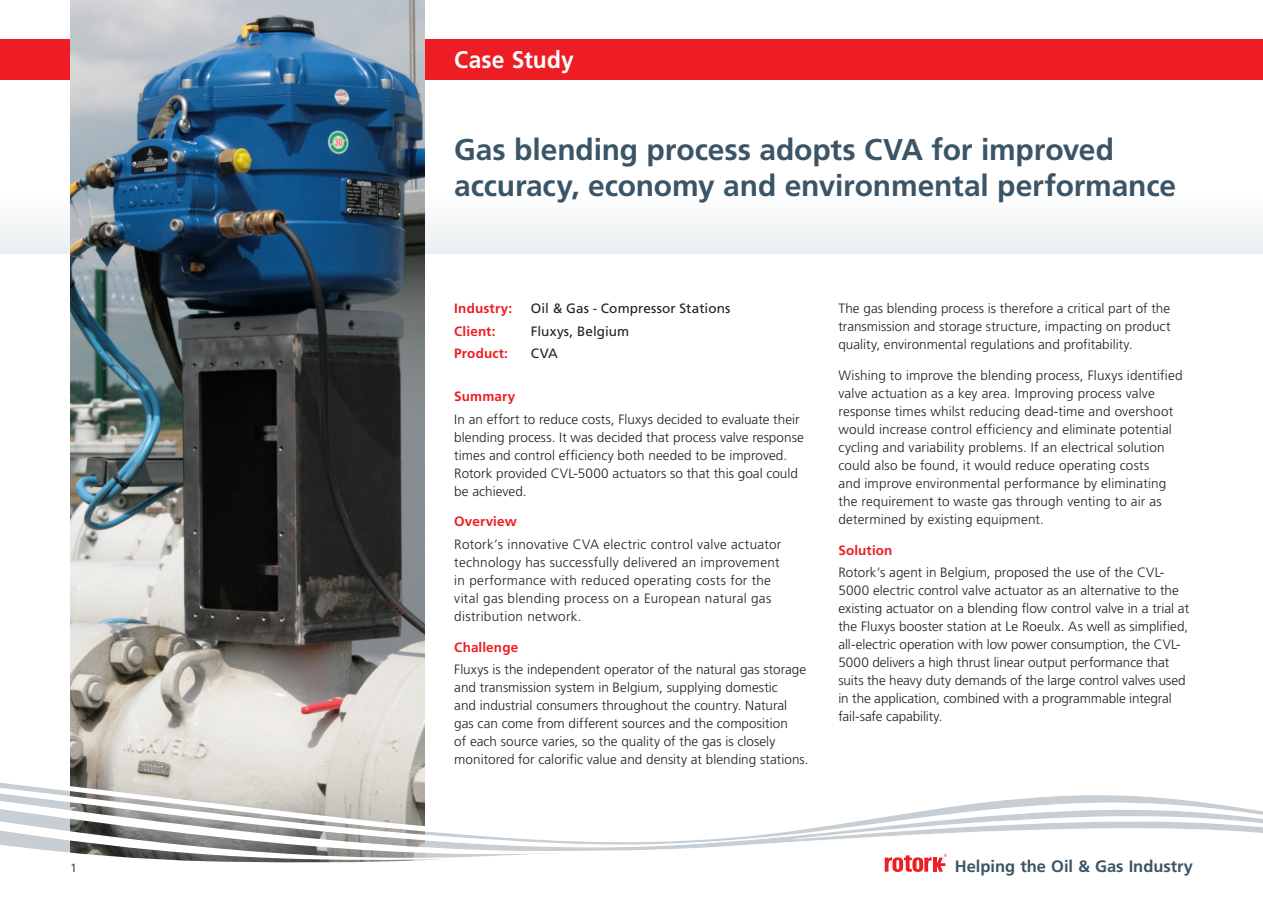
<style>
.page{position:relative;width:1263px;height:919px;background:#fff}
.page>*{position:absolute;margin:0;border:0;box-sizing:border-box;transform-origin:0 0}
.Main_Title{font:700 30px/36px "Frutiger LT Std";letter-spacing:-.005em;color:#3b5566}
.Page_Head{font:700 24px "Frutiger LT Std";letter-spacing:.005em;color:#fff;scale:.95 1}
.t1{font:700 16.5px "Frutiger LT Std";color:#3b5566}
.Body_Text{font:300 13.5px/18px "Frutiger LT Std";letter-spacing:.005em;color:#231f20}
.Body_Text-2{font:300 13.5px/18px "Frutiger LT Std";letter-spacing:.025em;color:#231f20}
.Body_Titles{font:700 13.5px "Frutiger LT Std";letter-spacing:.01em;color:#ee1d23}
.Body_Titles-2{font:13.5px "Frutiger LT Pro";letter-spacing:.01em;color:#231f20}
.t2{font:12px "Frutiger LT Std";color:#3b5566}
</style>
<div class="page">
<div style="left:0;top:39px;width:1263px;height:41px;background:#ee1d23"></div>
<div style="left:0;top:195px;width:1263px;height:58px;background:#f4f6f7"></div>
<img style="left:70px;top:0;width:354px;height:772px">
<svg style="left:0;top:772px;width:1263px;height:100px"></svg>
<svg style="left:881px;top:853px;width:66px;height:18px"></svg>
<p class="Page_Head" style="left:454px;top:45px;width:127px">Case Study</p>
<p class="Main_Title" style="left:454px;top:131px;width:723px">Gas blending process adopts CVA for improved accuracy, economy and environmental performance</p>
<p class="Body_Titles" style="left:454px;top:300px;width:59px">Industry:</p>
<p class="Body_Titles-2" style="left:531px;top:300px;width:201px">Oil &amp; Gas - Compressor Stations</p>
<p class="Body_Titles" style="left:454px;top:323px;width:43px">Client:</p>
<p class="Body_Titles-2" style="left:531px;top:323px;width:100px">Fluxys, Belgium</p>
<p class="Body_Titles" style="left:454px;top:345px;width:55px">Product:</p>
<p class="Body_Titles-2" style="left:531px;top:345px;width:29px">CVA</p>
<p class="Body_Titles" style="left:454px;top:388px;width:63px">Summary</p>
<p class="Body_Text" style="left:454px;top:410px;width:351px">In an effort to reduce costs, Fluxys decided to evaluate their blending process. It was decided that process valve response times and control efficiency both needed to be improved.<br>Rotork provided CVL-5000 actuators so that this goal could be achieved.</p>
<p class="Body_Titles" style="left:454px;top:513px;width:64px">Overview</p>
<p class="Body_Text-2" style="left:454px;top:535px;width:329px">Rotork’s innovative CVA electric control valve actuator technology has successfully delivered an improvement in performance with reduced operating costs for the vital gas blending process on a European natural gas distribution network.</p>
<p class="Body_Titles" style="left:454px;top:638px;width:65px">Challenge</p>
<p class="Body_Text" style="left:454px;top:660px;width:356px">Fluxys is the independent operator of the natural gas storage and transmission system in Belgium, supplying domestic<br>and industrial consumers throughout the country. Natural gas can come from different sources and the composition<br>of each source varies, so the quality of the gas is closely monitored for calorific value and density at blending stations.</p>
<p class="Body_Text" style="left:838px;top:300px;width:334px;text-align:justify">The gas blending process is therefore a critical part of the transmission and storage structure, impacting on product quality, environmental regulations and profitability.</p>
<p class="Body_Text" style="left:838px;top:366px;width:346px">Wishing to improve the blending process, Fluxys identified valve actuation as a key area. Improving process valve response times whilst reducing dead-time and overshoot would increase control efficiency and eliminate potential cycling and variability problems. If an electrical solution could also be found, it would reduce operating costs<br>and improve environmental performance by eliminating the requirement to waste gas through venting to air as determined by existing equipment.</p>
<p class="Body_Titles" style="left:838px;top:542px;width:56px">Solution</p>
<p class="Body_Text" style="left:838px;top:563px;width:352px">Rotork’s agent in Belgium, proposed the use of the CVL-5000 electric control valve actuator as an alternative to the existing actuator on a blending flow control valve in a trial at the Fluxys booster station at Le Roeulx. As well as simplified, all-electric operation with low power consumption, the CVL-5000 delivers a high thrust linear output performance that suits the heavy duty demands of the large control valves used in the application, combined with a programmable integral fail-safe capability.</p>
<p class="t2" style="left:70px;top:860px;width:8px">1</p>
<p class="t1" style="left:955px;top:856px;width:239px">Helping the Oil &amp; Gas Industry</p>
<p class="t1" style="left:951px;top:856px;width:174px">Helping the XXXXXXX</p>
</div>
